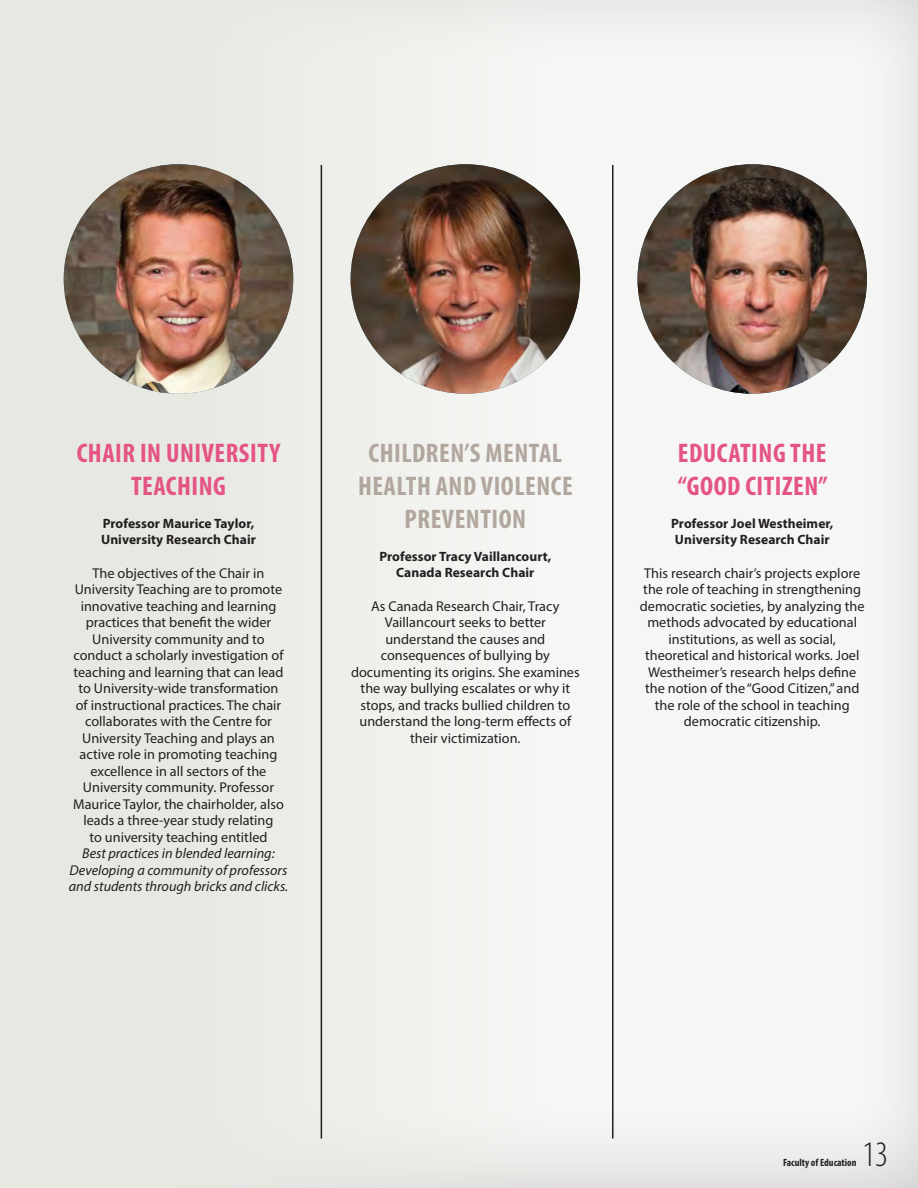
<style>
.page{position:relative;width:918px;height:1188px;background:#e8e8e3}
.page>*{position:absolute;margin:0;border:0;box-sizing:border-box;transform-origin:0 0}
.t1{font:300 condensed 36px "Myriad Pro";color:#231f20}
.Titre_2_-_Recherche{font:700 condensed 27px/33px "Myriad Pro";letter-spacing:.02em;color:#e45485;text-align:center}
.Titre_2_-_Recherche-2{font:700 condensed 27px/33px "Myriad Pro";letter-spacing:.02em;color:#b2a79e;text-align:center}
.Body{font:14.25px/16.5px "Myriad Pro";color:#231f20;text-align:center}
.Sous-Titre_-_Recherc{font:700 13.5px/16.5px "Myriad Pro";letter-spacing:.005em;color:#231f20}
.t2{font:700 condensed 10.5px "Myriad Pro";color:#231f20}
.s1{font-style:italic}
</style>
<div class="page">
<div style="left:20px;top:0;width:898px;height:1188px;background:#f0f0ee"></div>
<img style="left:64px;top:164px;width:229px;height:230px;border-radius:115px">
<img style="left:351px;top:164px;width:229px;height:230px;border-radius:115px">
<img style="left:638px;top:164px;width:229px;height:230px;border-radius:115px">
<hr style="left:321px;top:165px;width:1px;height:973px;background:#231f20">
<hr style="left:612px;top:165px;width:2px;height:973px;background:#231f20">
<p class="Titre_2_-_Recherche" style="left:77px;top:436px;width:205px">CHAIR IN UNIVERSITY<br>TEACHING</p>
<p class="Sous-Titre_-_Recherc" style="left:101px;top:515px;width:156px">Professor Maurice Taylor,<br>University Research Chair</p>
<p class="Body" style="left:69px;top:564px;width:221px">The objectives of the Chair in University Teaching are to promote innovative teaching and learning practices that benefit the wider University community and to conduct a scholarly investigation of teaching and learning that can lead to University-wide transformation<br>of instructional practices. The chair collaborates with the Centre for University Teaching and plays an active role in promoting teaching excellence in all sectors of the University community. Professor Maurice Taylor, the chairholder, also leads a three-year study relating<br>to university teaching entitled<br><span class="s1">Best practices in blended learning:<br>Developing a community of professors and students through bricks and clicks.</span></p>
<p class="Titre_2_-_Recherche-2" style="left:358px;top:436px;width:216px">CHILDREN’S MENTAL<br>HEALTH AND VIOLENCE<br>PREVENTION</p>
<p class="Sous-Titre_-_Recherc" style="left:379px;top:548px;width:173px;text-align:center">Professor Tracy Vaillancourt,<br>Canada Research Chair</p>
<p class="Body" style="left:351px;top:597px;width:230px">As Canada Research Chair, Tracy<br>Vaillancourt seeks to better understand the causes and consequences of bullying by documenting its origins. She examines the way bullying escalates or why it stops, and tracks bullied children to understand the long-term effects of their victimization.</p>
<p class="Titre_2_-_Recherche" style="left:678px;top:436px;width:151px;text-align:left">EDUCATING THE “GOOD CITIZEN”</p>
<p class="Sous-Titre_-_Recherc" style="left:671px;top:515px;width:164px">Professor Joel Westheimer,<br>University Research Chair</p>
<p class="Body" style="left:640px;top:564px;width:226px">This research chair’s projects explore the role of teaching in strengthening democratic societies, by analyzing the methods advocated by educational institutions, as well as social, theoretical and historical works. Joel Westheimer’s research helps define the notion of the “Good Citizen,” and the role of the school in teaching democratic citizenship.</p>
<p class="t2" style="left:783px;top:1156px;width:75px">Faculty of Education</p>
<h1 class="t1" style="left:862px;top:1133px;width:27px">13</h1>
</div>
